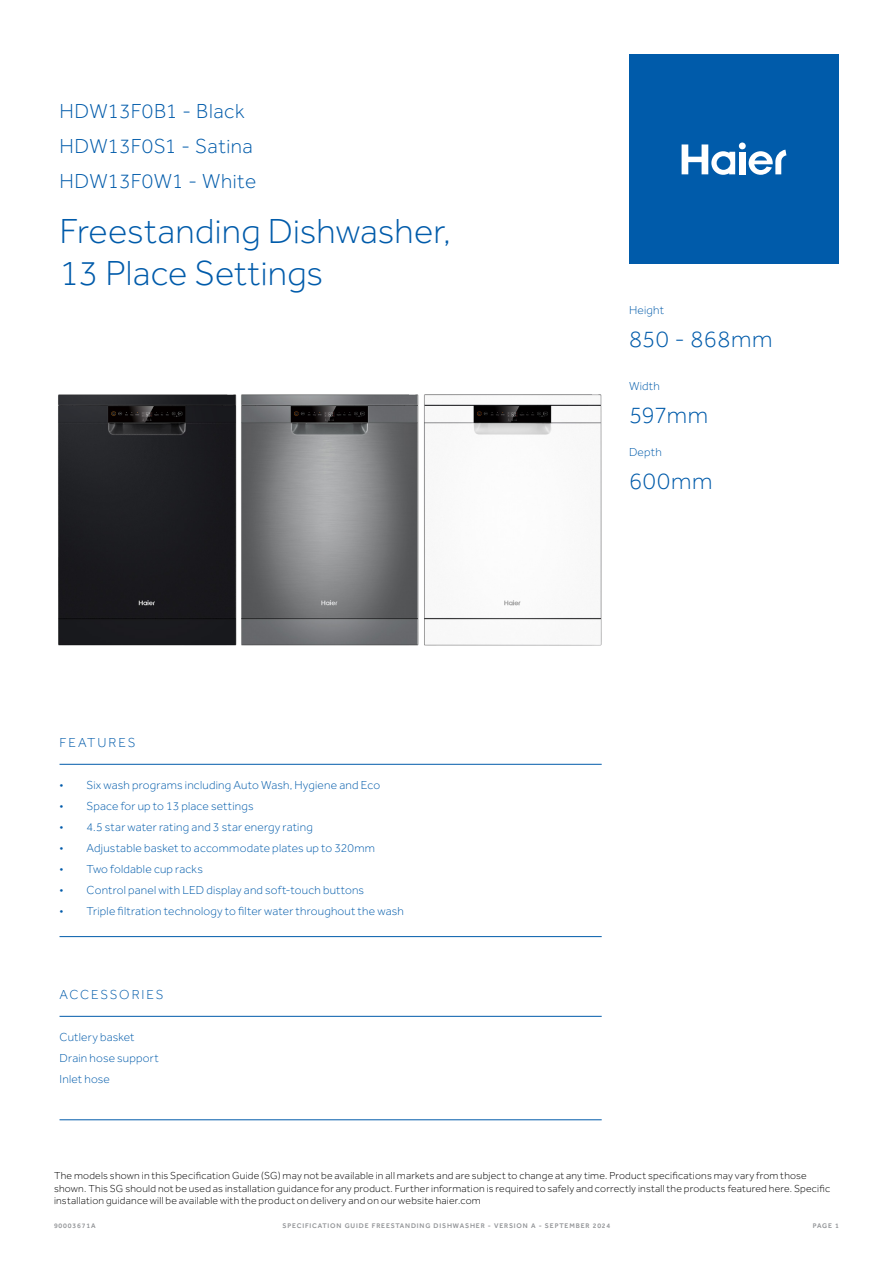
<style>
.page{position:relative;width:893px;height:1263px;background:#fff}
.page>*{position:absolute;margin:0;border:0;box-sizing:border-box;transform-origin:0 0}
.t1{font:300 36px/42px "Effra";letter-spacing:.005em;color:#005baa}
.t2{font:300 24px "Effra";letter-spacing:.02em;color:#005baa}
.t3{font:300 21px/35.2px "Effra";letter-spacing:.015em;color:#005baa}
.t4{font:300 13.5px "Effra";letter-spacing:.135em;color:#005baa}
.t5{font:300 12px/21px "Effra";letter-spacing:.02em;color:#005baa}
.t6{font:300 10.5px/12.6px "Effra";letter-spacing:.025em;color:#000}
.t7{font:500 6.9px "Effra";letter-spacing:.12em;color:#939598}
</style>
<div class="page">
<div style="left:629px;top:54px;width:210px;height:209px;background:#005baa"></div>
<div style="left:739px;top:152px;width:6px;height:22px;background:#fff"></div>
<div style="left:739px;top:142px;width:7px;height:7px;background:#fff;border-radius:50%"></div>
<svg style="left:682px;top:144px;width:53px;height:31px"></svg>
<svg style="left:749px;top:150px;width:37px;height:25px"></svg>
<img style="left:58px;top:394px;width:171px;height:252px">
<hr style="left:60px;top:764px;width:542px;height:1px;background:#005baa">
<hr style="left:60px;top:936px;width:542px;height:1px;background:#005baa">
<hr style="left:60px;top:1016px;width:542px;height:1px;background:#005baa">
<hr style="left:60px;top:1119px;width:542px;height:1px;background:#005baa">
<img style="left:229px;top:394px;width:182px;height:252px">
<img style="left:411px;top:394px;width:191px;height:252px">
<h3 class="t3" style="left:60px;top:93px;width:198px">HDW13F0B1 - Black<br>HDW13F0S1 - Satina<br>HDW13F0W1 - White</h3>
<h1 class="t1" style="left:60px;top:210px;width:393px">Freestanding Dishwasher,<br>13 Place Settings</h1>
<p class="t4" style="left:60px;top:735px;width:77px">FEATURES</p>
<p class="t5" style="left:60px;top:774px;width:322px">• Six wash programs including Auto Wash, Hygiene and Eco</p>
<p class="t5" style="left:60px;top:795px;width:196px">• Space for up to 13 place settings</p>
<p class="t5" style="left:60px;top:816px;width:255px">• 4.5 star water rating and 3 star energy rating</p>
<p class="t5" style="left:60px;top:837px;width:317px">• Adjustable basket to accommodate plates up to 320mm</p>
<p class="t5" style="left:60px;top:858px;width:145px">• Two foldable cup racks</p>
<p class="t5" style="left:60px;top:879px;width:306px">• Control panel with LED display and soft-touch buttons</p>
<p class="t5" style="left:60px;top:900px;width:346px">• Triple filtration technology to filter water throughout the wash</p>
<p class="t4" style="left:60px;top:987px;width:105px">ACCESSORIES</p>
<p class="t5" style="left:60px;top:1026px;width:101px">Cutlery basket<br>Drain hose support<br>Inlet hose</p>
<p class="t5" style="left:629px;top:299px;width:36px">Height</p>
<h2 class="t2" style="left:629px;top:326px;width:145px">850 - 868mm</h2>
<p class="t5" style="left:629px;top:376px;width:32px">Width</p>
<h2 class="t2" style="left:629px;top:402px;width:80px">597mm</h2>
<p class="t5" style="left:629px;top:442px;width:34px">Depth</p>
<h2 class="t2" style="left:629px;top:468px;width:85px">600mm</h2>
<p class="t6" style="left:54px;top:1169px;width:778px">The models shown in this Specification Guide (SG) may not be available in all markets and are subject to change at any time. Product specifications may vary from those shown. This SG should not be used as installation guidance for any product. Further information is required to safely and correctly install the products featured here. Specific installation guidance will be available with the product on delivery and on our website haier.com</p>
<p class="t7" style="left:54px;top:1222px;width:43px">90003671A</p>
<p class="t7" style="left:283px;top:1222px;width:105px">SPECIFICATION GUIDE FREESTANDING</p>
<p class="t7" style="left:434px;top:1222px;width:178px">DISHWASHER - VERSION A - SEPTEMBER 2024</p>
<p class="t7" style="left:813px;top:1222px;width:28px">PAGE 1</p>
</div>
